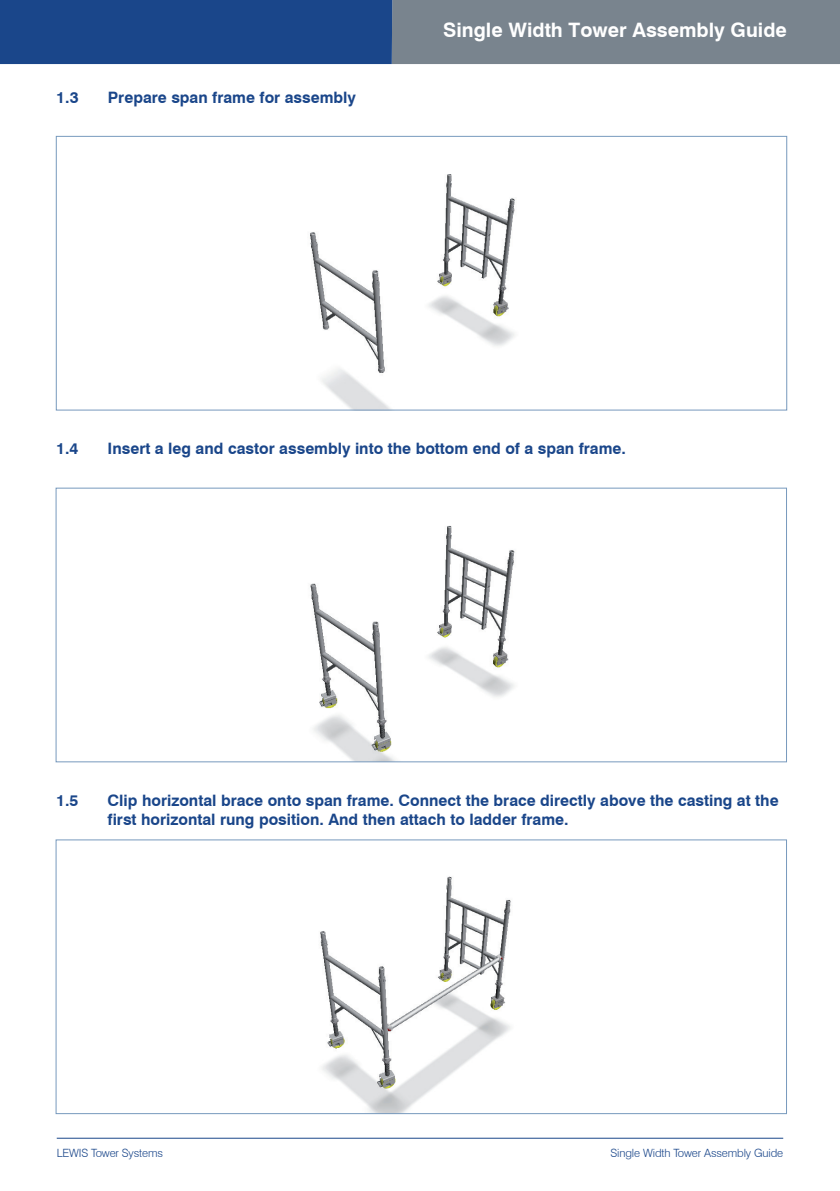
<style>
.page{position:relative;width:840px;height:1191px;background:#fff}
.page>*{position:absolute;margin:0;border:0;box-sizing:border-box;transform-origin:0 0}
.t1{font:700 19.8px "Swiss 721 BT";color:#fff}
.t2{font:700 15.8px/18.6px "Swiss 721 BT";color:#1a468a}
.t3{font:300 11.4px "Swiss 721 BT";letter-spacing:-.01em;color:#1a468a}
</style>
<div class="page">
<hr style="left:57px;top:1137px;width:725px;height:1px;background:#1a468a">
<div style="left:391px;top:0;width:448px;height:64px;background:#79848e"></div>
<div style="left:0;top:0;width:392px;height:64px;background:#1a468a"></div>
<img style="left:310px;top:526px;width:205px;height:234px">
<img style="left:320px;top:876px;width:191px;height:235px">
<img style="left:310px;top:174px;width:205px;height:234px">
<p class="t2" style="left:56px;top:88px;width:24px">1.3</p>
<p class="t2" style="left:108px;top:88px;width:249px">Prepare span frame for assembly</p>
<p class="t1" style="left:443px;top:18px;width:345px">Single Width Tower Assembly Guide</p>
<p class="t2" style="left:56px;top:439px;width:24px">1.4</p>
<p class="t2" style="left:107px;top:439px;width:519px">Insert a leg and castor assembly into the bottom end of a span frame.</p>
<p class="t2" style="left:56px;top:791px;width:24px">1.5</p>
<p class="t2" style="left:107px;top:791px;width:672px">Clip horizontal brace onto span frame. Connect the brace directly above the casting at the first horizontal rung position. And then attach to ladder frame.</p>
<p class="t3" style="left:57px;top:1146px;width:108px">LEWIS Tower Systems</p>
<p class="t3" style="left:610px;top:1146px;width:174px">Single Width Tower Assembly Guide</p>
</div>
